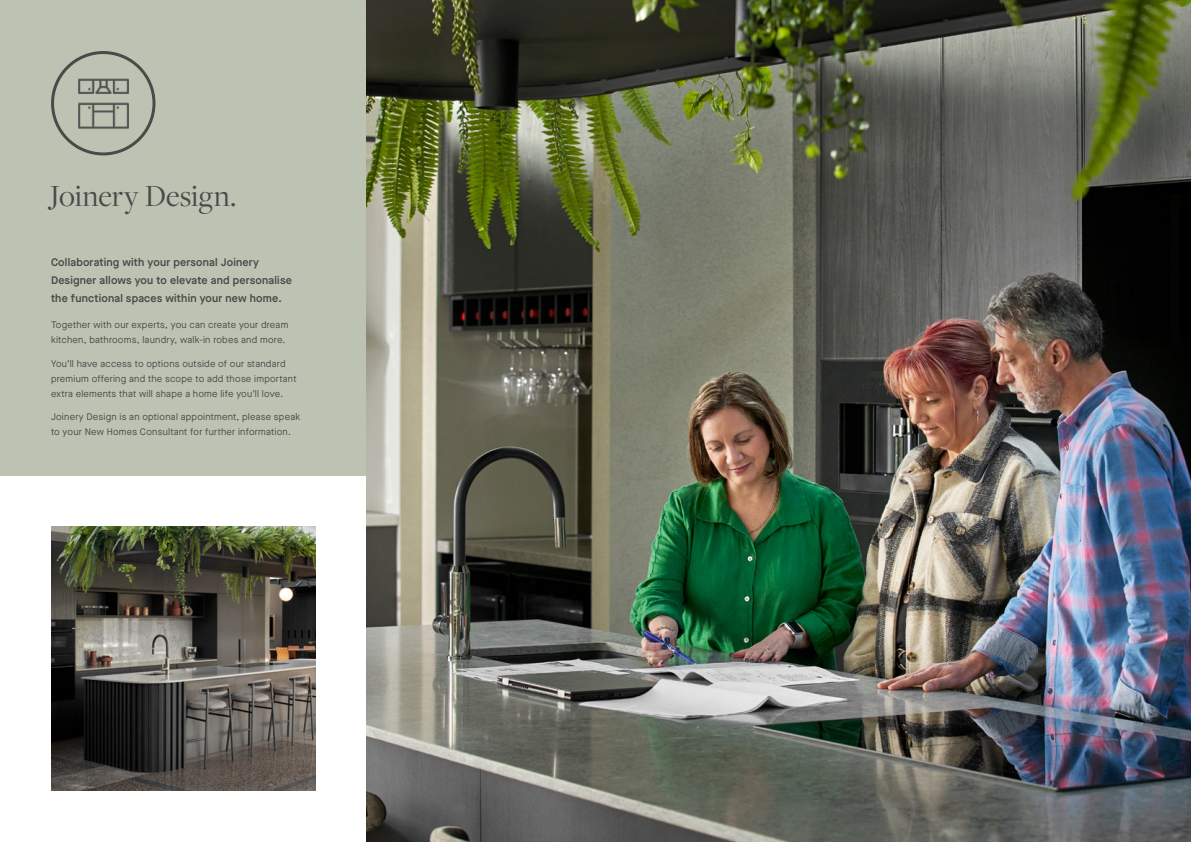
<style>
.page{position:relative;width:1191px;height:842px;background:#fff}
.page>*{position:absolute;margin:0;border:0;box-sizing:border-box;transform-origin:0 0}
.t1{font:32px "Freight Disp Pro";letter-spacing:.005em;color:#4a4a49}
.t2{font:600 11px/18px "Maison Neue";letter-spacing:.015em;color:#4a4a49}
.t3{font:9.5px/15px "Maison Neue";letter-spacing:.025em;color:#4a4a49}
</style>
<div class="page">
<div style="left:0;top:0;width:367px;height:475px;background:#bcc3b3"></div>
<img style="left:367px;top:0;width:824px;height:842px">
<img style="left:51px;top:526px;width:265px;height:265px">
<img style="left:53px;top:53px;width:101px;height:101px;border-radius:51px">
<div style="left:51px;top:51px;width:104px;height:104px;border:3px solid #4a4a49;border-radius:50%"></div>
<h1 class="t1" style="left:49px;top:175px;width:188px">Joinery Design.</h1>
<p class="t2" style="left:51px;top:253px;width:242px">Collaborating with your personal Joinery<br>Designer allows you to elevate and personalise the functional spaces within your new home.</p>
<p class="t3" style="left:51px;top:317px;width:239px">Together with our experts, you can create your dream kitchen, bathrooms, laundry, walk-in robes and more.</p>
<p class="t3" style="left:51px;top:356px;width:247px">You’ll have access to options outside of our standard premium offering and the scope to add those important extra elements that will shape a home life you’ll love.</p>
<p class="t3" style="left:51px;top:409px;width:251px">Joinery Design is an optional appointment, please speak to your New Homes Consultant for further information.</p>
</div>
